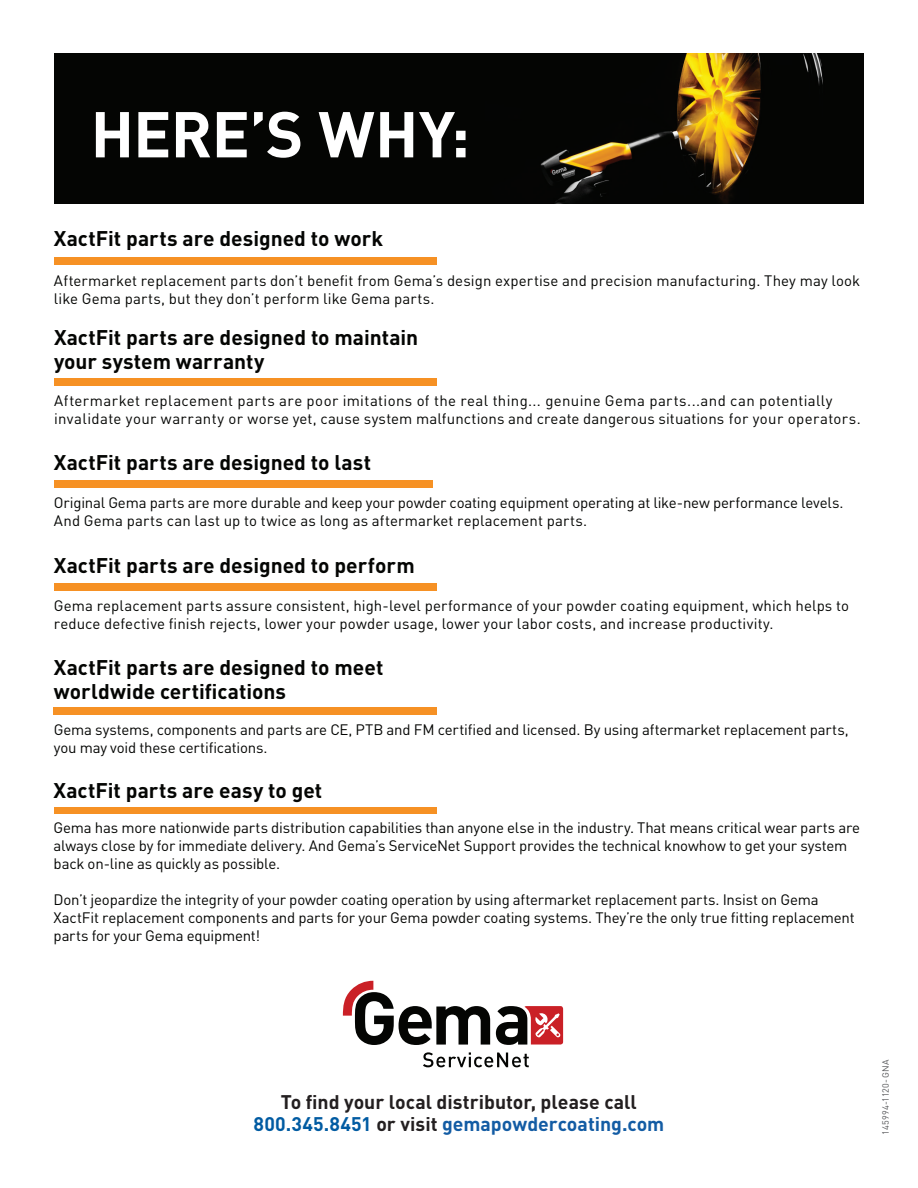
<style>
.page{position:relative;width:918px;height:1188px;background:#fff}
.page>*{position:absolute;margin:0;border:0;box-sizing:border-box;transform-origin:0 0}
.t1{font:700 63.6px "DIN Pro";letter-spacing:-.01em;color:#fff}
.t2{font:700 21px/24px "DIN Pro";color:#040503}
.t3{font:700 19.5px/22.5px "DIN Pro";color:#231f20;text-align:center}
.t4{font:15px/18px "DIN Pro";color:#040503}
.t5{font:15px/18px "DIN Pro";letter-spacing:.025em;color:#040503}
.t6{font:9px "DIN Pro";letter-spacing:.025em;color:#57585a}
.s1{color:#015ba2}
.s2{color:#135ca4}
</style>
<div class="page">
<div style="left:54px;top:807px;width:382px;height:7px;background:#f69124"></div>
<div style="left:54px;top:258px;width:383px;height:7px;background:#f69124"></div>
<div style="left:54px;top:379px;width:382px;height:7px;background:#f69124"></div>
<div style="left:54px;top:708px;width:383px;height:7px;background:#f69124"></div>
<img style="left:54px;top:53px;width:810px;height:150px">
<svg style="left:423px;top:1052px;width:106px;height:15px"></svg>
<svg style="left:343px;top:981px;width:147px;height:64px"></svg>
<svg style="left:496px;top:1006px;width:67px;height:39px"></svg>
<div style="left:54px;top:480px;width:379px;height:7px;background:#f69124"></div>
<div style="left:54px;top:584px;width:383px;height:7px;background:#f69124"></div>
<h1 class="t1" style="left:91px;top:91px;width:381px">HERE’S WHY:</h1>
<h2 class="t2" style="left:54px;top:226px;width:331px">XactFit parts are designed to work</h2>
<p class="t4" style="left:54px;top:271px;width:808px">Aftermarket replacement parts don’t benefit from Gema’s design expertise and precision manufacturing. They may look like Gema parts, but they don’t perform like Gema parts.</p>
<h2 class="t2" style="left:54px;top:324px;width:366px">XactFit parts are designed to maintain your system warranty</h2>
<p class="t5" style="left:54px;top:391px;width:809px">Aftermarket replacement parts are poor imitations of the real thing... genuine Gema parts...and can potentially invalidate your warranty or worse yet, cause system malfunctions and create dangerous situations for your operators.</p>
<h2 class="t2" style="left:54px;top:449px;width:319px">XactFit parts are designed to last</h2>
<p class="t4" style="left:54px;top:493px;width:791px">Original Gema parts are more durable and keep your powder coating equipment operating at like-new performance levels.<br>And Gema parts can last up to twice as long as aftermarket replacement parts.</p>
<h2 class="t2" style="left:54px;top:552px;width:362px">XactFit parts are designed to perform</h2>
<p class="t4" style="left:54px;top:596px;width:797px">Gema replacement parts assure consistent, high-level performance of your powder coating equipment, which helps to reduce defective finish rejects, lower your powder usage, lower your labor costs, and increase productivity.</p>
<h2 class="t2" style="left:54px;top:654px;width:331px">XactFit parts are designed to meet worldwide certifications</h2>
<p class="t4" style="left:54px;top:720px;width:796px">Gema systems, components and parts are CE, PTB and FM certified and licensed. By using aftermarket replacement parts, you may void these certifications.</p>
<h2 class="t2" style="left:54px;top:777px;width:270px">XactFit parts are easy to get</h2>
<p class="t4" style="left:54px;top:818px;width:808px">Gema has more nationwide parts distribution capabilities than anyone else in the industry. That means critical wear parts are always close by for immediate delivery. And Gema’s ServiceNet Support provides the technical knowhow to get your system back on-line as quickly as possible.</p>
<p class="t4" style="left:54px;top:890px;width:803px">Don’t jeopardize the integrity of your powder coating operation by using aftermarket replacement parts. Insist on Gema<br>XactFit replacement components and parts for your Gema powder coating systems. They’re the only true fitting replacement parts for your Gema equipment!</p>
<h3 class="t3" style="left:254px;top:1090px;width:412px">To find your local distributor, please call<br><span class="s1">800.345.8451</span> or visit <span class="s2">gemapowdercoating.com</span></h3>
<p class="t6" style="left:878px;top:1135px;width:76px;rotate:-90deg">145994-1120-GNA</p>
</div>
